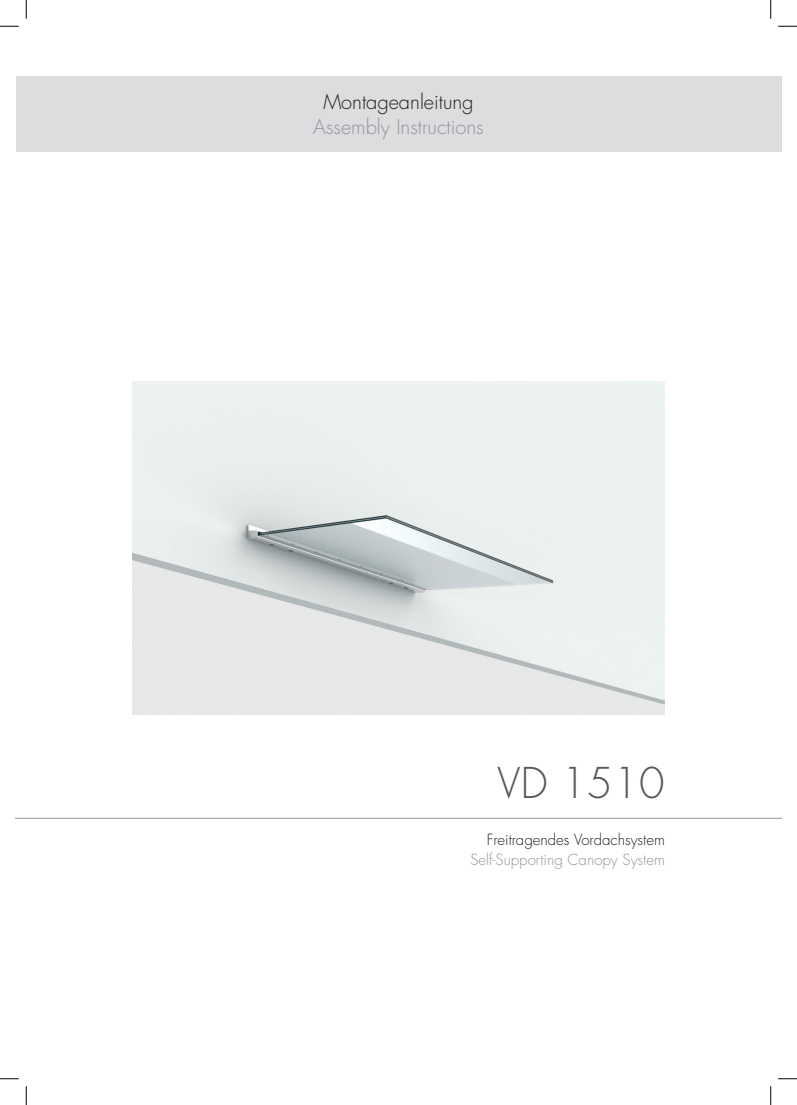
<style>
.page{position:relative;width:797px;height:1105px;background:#fff}
.page>*{position:absolute;margin:0;border:0;box-sizing:border-box;transform-origin:0 0}
.t1{font:300 41.25px "Futura";letter-spacing:.01em;color:#57585a}
.t2{font:300 20px "Futura";color:#939598}
.t3{font:300 20px "Futura";color:#231f20}
.t4{font:300 15px "Futura";color:#939598}
.t5{font:300 15px "Futura";color:#231f20}
</style>
<div class="page">
<hr style="left:16px;top:818px;width:765px;height:1px;background:#939598">
<img style="left:132px;top:382px;width:533px;height:333px">
<div style="left:16px;top:76px;width:765px;height:76px;background:#dcdddf"></div>
<svg style="left:0;top:25px;width:19px;height:2px"></svg>
<svg style="left:778px;top:25px;width:19px;height:2px"></svg>
<svg style="left:0;top:1078px;width:19px;height:1px"></svg>
<svg style="left:778px;top:1078px;width:19px;height:1px"></svg>
<svg style="left:25px;top:0;width:2px;height:19px"></svg>
<svg style="left:25px;top:1086px;width:2px;height:19px"></svg>
<svg style="left:770px;top:0;width:1px;height:19px"></svg>
<svg style="left:770px;top:1086px;width:1px;height:19px"></svg>
<p class="t3" style="left:323px;top:89px;width:152px">Montageanleitung</p>
<p class="t2" style="left:313px;top:114px;width:172px">Assembly Instructions</p>
<p class="t1" style="left:497px;top:756px;width:169px">VD 1510</p>
<p class="t5" style="left:486px;top:830px;width:180px">Freitragendes Vordachsystem</p>
<p class="t4" style="left:470px;top:850px;width:196px">Self-Supporting Canopy System</p>
</div>
